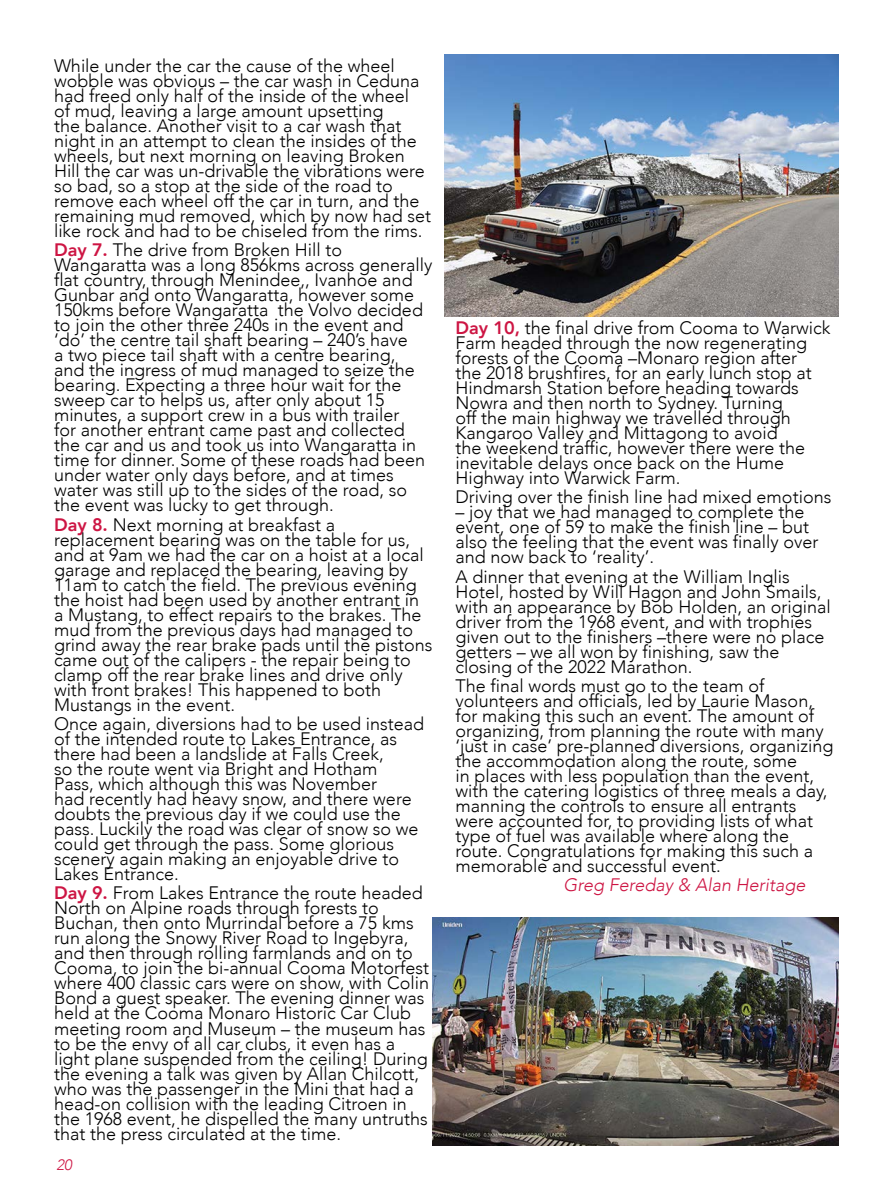
<style>
.page{position:relative;width:893px;height:1200px;background:#fff}
.page>*{position:absolute;margin:0;border:0;box-sizing:border-box;transform-origin:0 0}
.t1{font:300 18px/15px "Avenir";color:#000}
.t2{font:italic 300 18px "Avenir";color:#cd1543}
.t3{font:italic 300 15px "Avenir";color:#cd1543}
.s1{font-weight:800;color:#cd1543}
</style>
<div class="page">
<img style="left:445px;top:54px;width:393px;height:262px">
<img style="left:432px;top:917px;width:406px;height:228px">
<p class="t1" style="left:54px;top:58px;width:379px">While under the car the cause of the wheel wobble was obvious – the car wash in Ceduna had freed only half of the inside of the wheel<br>of mud, leaving a large amount upsetting<br>the balance. Another visit to a car wash that night in an attempt to clean the insides of the wheels, but next morning on leaving Broken Hill the car was un-drivable the vibrations were so bad, so a stop at the side of the road to remove each wheel off the car in turn, and the remaining mud removed, which by now had set like rock and had to be chiseled from the rims.</p>
<p class="t1" style="left:54px;top:243px;width:380px"><span class="s1">Day 7.</span> The drive from Broken Hill to Wangaratta was a long 856kms across generally flat country, through Menindee,, Ivanhoe and Gunbar and onto Wangaratta, however some 150kms before Wangaratta the Volvo decided to join the other three 240s in the event and ‘do’ the centre tail shaft bearing – 240’s have<br>a two piece tail shaft with a centre bearing,<br>and the ingress of mud managed to seize the bearing. Expecting a three hour wait for the sweep car to helps us, after only about 15 minutes, a support crew in a bus with trailer<br>for another entrant came past and collected the car and us and took us into Wangaratta in time for dinner. Some of these roads had been under water only days before, and at times water was still up to the sides of the road, so the event was lucky to get through.</p>
<p class="t1" style="left:54px;top:517px;width:380px"><span class="s1">Day 8.</span> Next morning at breakfast a replacement bearing was on the table for us, and at 9am we had the car on a hoist at a local garage and replaced the bearing, leaving by 11am to catch the field. The previous evening the hoist had been used by another entrant in a Mustang, to effect repairs to the brakes. The mud from the previous days had managed to grind away the rear brake pads until the pistons came out of the calipers - the repair being to clamp off the rear brake lines and drive only with front brakes! This happened to both Mustangs in the event.</p>
<p class="t1" style="left:54px;top:716px;width:372px">Once again, diversions had to be used instead of the intended route to Lakes Entrance, as there had been a landslide at Falls Creek,<br>so the route went via Bright and Hotham<br>Pass, which although this was November<br>had recently had heavy snow, and there were doubts the previous day if we could use the pass. Luckily the road was clear of snow so we could get through the pass. Some glorious scenery again making an enjoyable drive to Lakes Entrance.</p>
<p class="t1" style="left:54px;top:885px;width:377px"><span class="s1">Day 9.</span> From Lakes Entrance the route headed North on Alpine roads through forests to Buchan, then onto Murrindal before a 75 kms run along the Snowy River Road to Ingebyra, and then through rolling farmlands and on to Cooma, to join the bi-annual Cooma Motorfest where 400 classic cars were on show, with Colin Bond a guest speaker. The evening dinner was held at the Cooma Monaro Historic Car Club meeting room and Museum – the museum has to be the envy of all car clubs, it even has a light plane suspended from the ceiling! During the evening a talk was given by Allan Chilcott, who was the passenger in the Mini that had a head-on collision with the leading Citroen in the 1968 event, he dispelled the many untruths that the press circulated at the time.</p>
<p class="t3" style="left:57px;top:1155px;width:17px">20</p>
<p class="t1" style="left:455px;top:320px;width:376px"><span class="s1">Day 10,</span> the final drive from Cooma to Warwick Farm headed through the now regenerating forests of the Cooma –Monaro region after<br>the 2018 brushfires, for an early lunch stop at Hindmarsh Station before heading towards Nowra and then north to Sydney. Turning<br>off the main highway we travelled through Kangaroo Valley and Mittagong to avoid<br>the weekend traffic, however there were the inevitable delays once back on the Hume Highway into Warwick Farm.</p>
<p class="t1" style="left:455px;top:489px;width:377px">Driving over the finish line had mixed emotions</p>
<p class="t1" style="left:455px;top:504px;width:364px">– joy that we had managed to complete the event, one of 59 to make the finish line – but also the feeling that the event was finally over and now back to ‘reality’.</p>
<p class="t1" style="left:455px;top:568px;width:377px">A dinner that evening at the William Inglis Hotel, hosted by Will Hagon and John Smails, with an appearance by Bob Holden, an original driver from the 1968 event, and with trophies given out to the finishers –there were no place getters – we all won by finishing, saw the closing of the 2022 Marathon.</p>
<p class="t1" style="left:455px;top:678px;width:379px">The final words must go to the team of volunteers and officials, led by Laurie Mason, for making this such an event. The amount of organizing, from planning the route with many ‘just in case’ pre-planned diversions, organizing the accommodation along the route, some<br>in places with less population than the event, with the catering logistics of three meals a day, manning the controls to ensure all entrants were accounted for, to providing lists of what type of fuel was available where along the route. Congratulations for making this such a memorable and successful event.</p>
<p class="t2" style="left:563px;top:874px;width:244px">Greg Fereday &amp; Alan Heritage</p>
</div>
